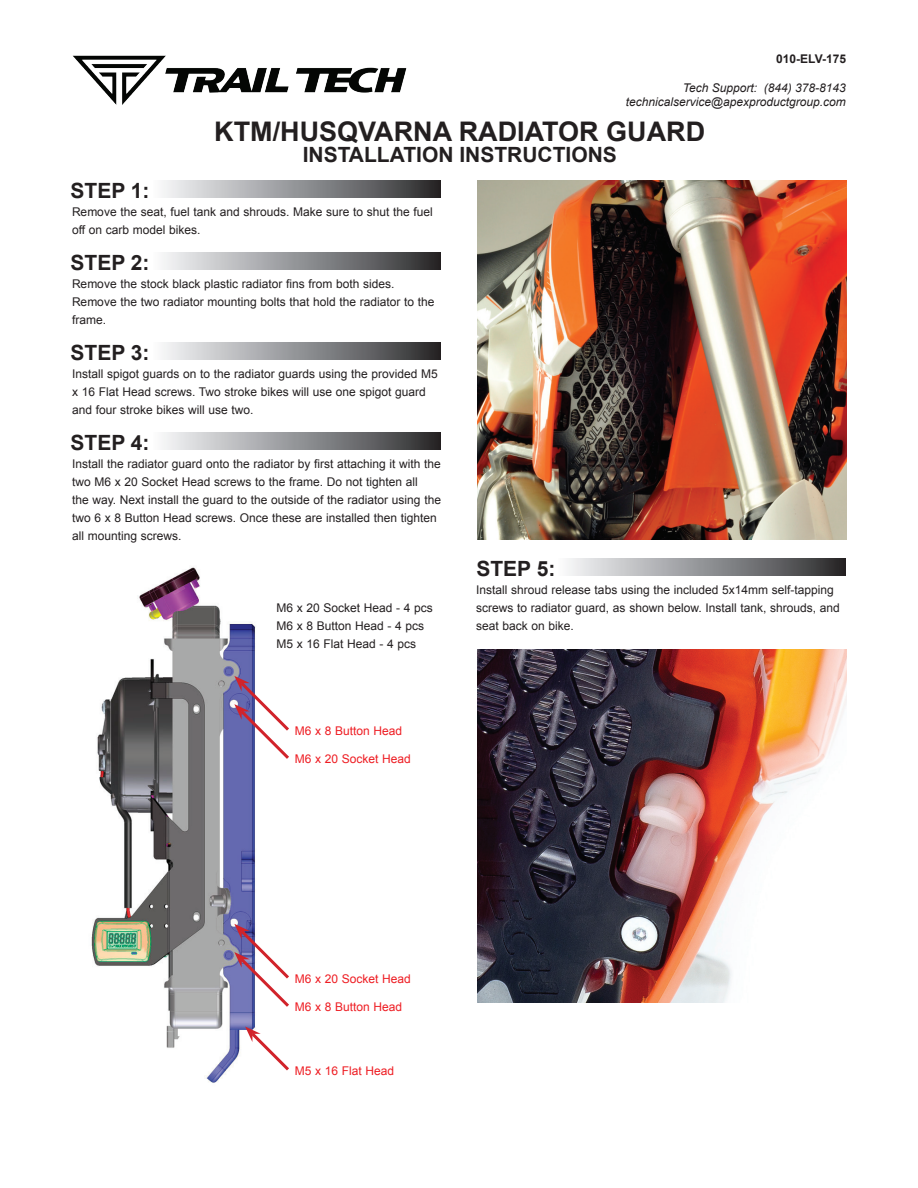
<style>
.page{position:relative;width:918px;height:1188px;background:#fff}
.page>*{position:absolute;margin:0;border:0;box-sizing:border-box;transform-origin:0 0}
.t1{font:700 27px "Arial";color:#231f20}
.t2{font:700 21px "Arial";color:#231f20}
.t3{font:12px/18px "Arial";color:#231f20}
.t4{font:12px "Arial";color:#ee1d23}
.t5{font:italic 12px/14.4px "Arial";color:#231f20;text-align:right}
.t6{font:700 12px "Arial";color:#231f20}
</style>
<div class="page">
<div style="left:153px;top:180px;width:288px;height:18px;background:linear-gradient(to right,#fafcfe,#2c2c2e)"></div>
<div style="left:153px;top:252px;width:288px;height:18px;background:linear-gradient(to right,#fafcfe,#2c2c2e)"></div>
<div style="left:153px;top:342px;width:288px;height:18px;background:linear-gradient(to right,#fafcfe,#2c2c2e)"></div>
<div style="left:153px;top:432px;width:288px;height:18px;background:linear-gradient(to right,#fafcfe,#2c2c2e)"></div>
<div style="left:558px;top:558px;width:288px;height:18px;background:linear-gradient(to right,#fafcfe,#2c2c2e)"></div>
<img style="left:72px;top:55px;width:335px;height:50px">
<img style="left:477px;top:180px;width:370px;height:360px">
<img style="left:91px;top:567px;width:165px;height:516px">
<svg style="left:234px;top:676px;width:55px;height:86px"></svg>
<svg style="left:234px;top:924px;width:55px;height:86px"></svg>
<svg style="left:245px;top:1027px;width:44px;height:47px"></svg>
<img style="left:477px;top:649px;width:370px;height:353px">
<h2 class="t2" style="left:71px;top:177px;width:80px">STEP 1:</h2>
<p class="t6" style="left:776px;top:51px;width:71px">010-ELV-175</p>
<p class="t5" style="left:626px;top:80px;width:222px">Tech Support: (844) 378-8143 technicalservice@apexproductgroup.com</p>
<h1 class="t1" style="left:214px;top:113px;width:492px">KTM/HUSQVARNA RADIATOR GUARD</h1>
<h2 class="t2" style="left:303px;top:140px;width:316px">INSTALLATION INSTRUCTIONS</h2>
<p class="t3" style="left:72px;top:203px;width:362px">Remove the seat, fuel tank and shrouds. Make sure to shut the fuel off on carb model bikes.</p>
<h2 class="t2" style="left:71px;top:249px;width:80px">STEP 2:</h2>
<p class="t3" style="left:72px;top:275px;width:364px">Remove the stock black plastic radiator fins from both sides.<br>Remove the two radiator mounting bolts that hold the radiator to the frame.</p>
<h2 class="t2" style="left:71px;top:339px;width:80px">STEP 3:</h2>
<p class="t3" style="left:72px;top:365px;width:367px">Install spigot guards on to the radiator guards using the provided M5 x 16 Flat Head screws. Two stroke bikes will use one spigot guard and four stroke bikes will use two.</p>
<h2 class="t2" style="left:71px;top:429px;width:80px">STEP 4:</h2>
<p class="t3" style="left:72px;top:455px;width:371px">Install the radiator guard onto the radiator by first attaching it with the two M6 x 20 Socket Head screws to the frame. Do not tighten all<br>the way. Next install the guard to the outside of the radiator using the two 6 x 8 Button Head screws. Once these are installed then tighten all mounting screws.</p>
<p class="t3" style="left:276px;top:599px;width:158px">M6 x 20 Socket Head - 4 pcs<br>M6 x 8 Button Head - 4 pcs<br>M5 x 16 Flat Head - 4 pcs</p>
<p class="t4" style="left:295px;top:723px;width:109px">M6 x 8 Button Head</p>
<p class="t4" style="left:295px;top:751px;width:118px">M6 x 20 Socket Head</p>
<h2 class="t2" style="left:476px;top:555px;width:80px">STEP 5:</h2>
<p class="t3" style="left:476px;top:581px;width:365px">Install shroud release tabs using the included 5x14mm self-tapping screws to radiator guard, as shown below. Install tank, shrouds, and seat back on bike.</p>
<p class="t4" style="left:295px;top:971px;width:118px">M6 x 20 Socket Head</p>
<p class="t4" style="left:295px;top:999px;width:109px">M6 x 8 Button Head</p>
<p class="t4" style="left:295px;top:1063px;width:101px">M5 x 16 Flat Head</p>
</div>
